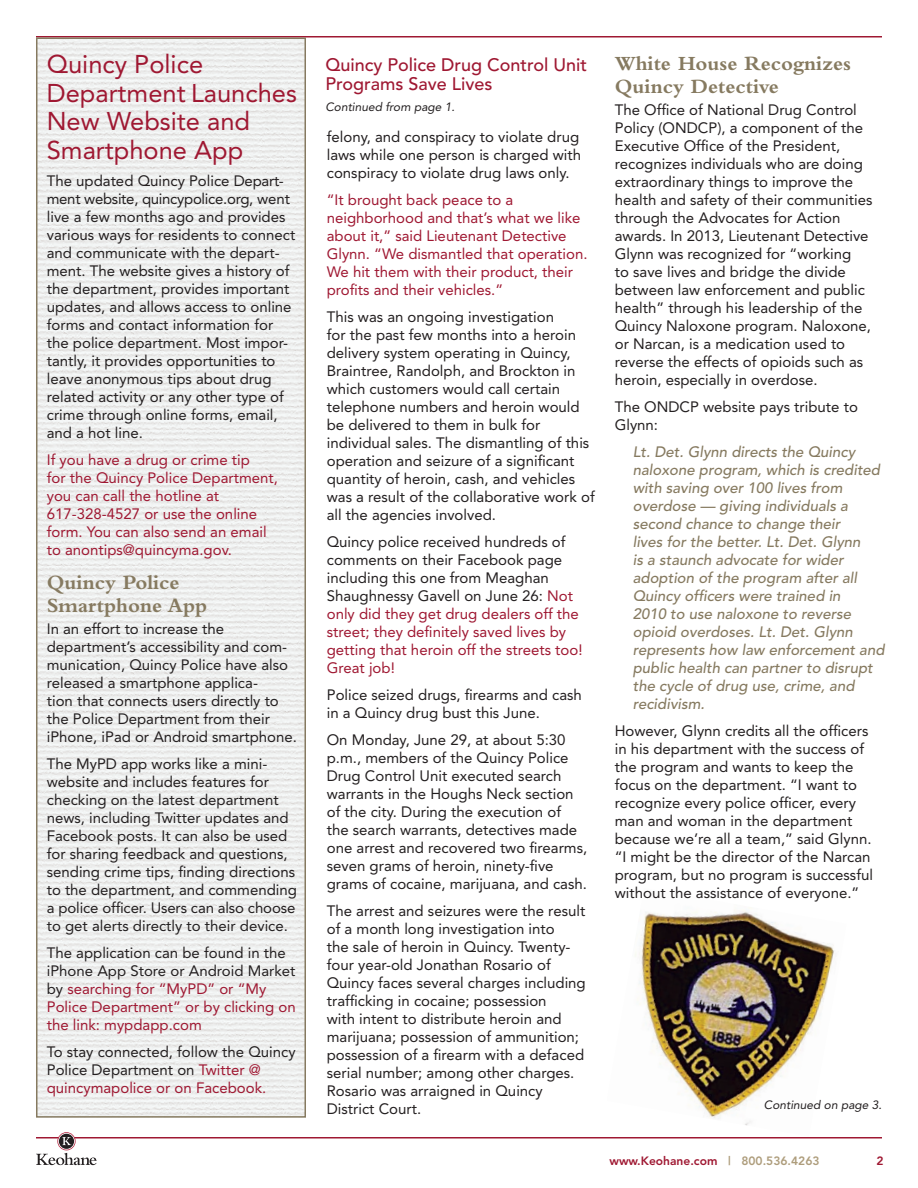
<style>
.page{position:relative;width:918px;height:1188px;background:#fff}
.page>*{position:absolute;margin:0;border:0;box-sizing:border-box;transform-origin:0 0}
.t1{font:25.5px/28.5px "Avenir";color:#9f1832}
.t2{font:700 21px/22.5px "Bembo";color:#867a60}
.t3{font:500 18px/19.5px "Avenir";color:#9f1832}
.t4{font:15px/18px "Avenir";color:#231f20}
.t5{font:15px/18px "Avenir";color:#9f1832}
.t6{font:italic 500 15px/18px "Avenir";color:#867a60}
.t7{font:italic 12px "Avenir";color:#231f20}
.t8{font:800 12px "Avenir";color:#9f1832}
.s1{color:#231f20}
.s2{color:#9f1832}
.s3{color:#ae9d7c}
</style>
<div class="page">
<img style="left:635px;top:910px;width:199px;height:216px">
<hr style="left:36px;top:36px;width:846px;height:2px;background:#9f1832">
<hr style="left:36px;top:1137px;width:846px;height:1px;background:#9f1832">
<svg style="left:36px;top:1132px;width:61px;height:33px"></svg>
<img style="left:39px;top:41px;width:264px;height:1074px">
<div style="left:36px;top:38px;width:270px;height:1080px;border:2px solid #867a60"></div>
<h1 class="t1" style="left:47px;top:50px;width:252px">Quincy Police<br>Department Launches<br>New Website and<br>Smartphone App</h1>
<p class="t4" style="left:47px;top:172px;width:250px">The updated Quincy Police Depart&shy;ment website, quincypolice.org, went live a few months ago and provides various ways for residents to connect and communicate with the depart&shy;ment. The website gives a history of the department, provides important updates, and allows access to online forms and contact information for the police department. Most impor&shy;tantly, it provides opportunities to leave anonymous tips about drug related activity or any other type of crime through online forms, email, and a hot line.</p>
<p class="t5" style="left:47px;top:451px;width:233px">If you have a drug or crime tip<br>for the Quincy Police Department, you can call the hotline at<br>617-328-4527 or use the online form. You can also send an email to anontips@quincyma.gov.</p>
<h2 class="t2" style="left:47px;top:571px;width:162px">Quincy Police<br>Smartphone App</h2>
<p class="t4" style="left:47px;top:620px;width:252px">In an effort to increase the department’s accessibility and com&shy;munication, Quincy Police have also released a smartphone applica-<br>tion that connects users directly to the Police Department from their iPhone, iPad or Android smartphone.</p>
<p class="t4" style="left:47px;top:755px;width:252px">The MyPD app works like a mini&shy;website and includes features for checking on the latest department news, including Twitter updates and Facebook posts. It can also be used for sharing feedback and questions, sending crime tips, finding directions to the department, and commending a police officer. Users can also choose to get alerts directly to their device.</p>
<p class="t5" style="left:47px;top:944px;width:251px"><span class="s1">The application can be found in the iPhone App Store or Android Market by</span> searching for “MyPD” or “My<br>Police Department” or by clicking on the link: mypdapp.com</p>
<p class="t4" style="left:47px;top:1043px;width:250px">To stay connected, follow the Quincy<br>Police Department on <span class="s2">Twitter @ quincymapolice or on Facebook.</span></p>
<p class="t3" style="left:326px;top:55px;width:263px">Quincy Police Drug Control Unit<br>Programs Save Lives</p>
<p class="t7" style="left:326px;top:100px;width:131px">Continued from page 1.</p>
<p class="t4" style="left:327px;top:127px;width:256px">felony, and conspiracy to violate drug laws while one person is charged with conspiracy to violate drug laws only.</p>
<p class="t5" style="left:327px;top:190px;width:262px">“It brought back peace to a neighborhood and that’s what we like about it,” said Lieutenant Detective Glynn. “We dismantled that operation.<br>We hit them with their product, their profits and their vehicles.”</p>
<p class="t4" style="left:327px;top:307px;width:269px">This was an ongoing investigation<br>for the past few months into a heroin delivery system operating in Quincy, Braintree, Randolph, and Brockton in which customers would call certain telephone numbers and heroin would be delivered to them in bulk for individual sales. The dismantling of this operation and seizure of a significant quantity of heroin, cash, and vehicles was a result of the collaborative work of all the agencies involved.</p>
<p class="t4" style="left:327px;top:532px;width:257px">Quincy police received hundreds of comments on their Facebook page including this one from Meaghan<br>Shaughnessy Gavell on June 26: <span class="s2">Not only did they get drug dealers off the street; they definitely saved lives by getting that heroin off the streets too!<br>Great job!</span></p>
<p class="t4" style="left:327px;top:685px;width:257px">Police seized drugs, firearms and cash in a Quincy drug bust this June.</p>
<p class="t4" style="left:327px;top:730px;width:262px">On Monday, June 29, at about 5:30 p.m., members of the Quincy Police Drug Control Unit executed search warrants in the Houghs Neck section of the city. During the execution of<br>the search warrants, detectives made one arrest and recovered two firearms, seven grams of heroin, ninety-five grams of cocaine, marijuana, and cash.</p>
<p class="t4" style="left:327px;top:901px;width:261px">The arrest and seizures were the result of a month long investigation into<br>the sale of heroin in Quincy. Twenty&shy;four year-old Jonathan Rosario of Quincy faces several charges including trafficking in cocaine; possession<br>with intent to distribute heroin and marijuana; possession of ammunition; possession of a firearm with a defaced serial number; among other charges.<br>Rosario was arraigned in Quincy District Court.</p>
<h2 class="t2" style="left:615px;top:52px;width:238px">White House Recognizes<br>Quincy Detective</h2>
<p class="t4" style="left:615px;top:101px;width:259px">The Office of National Drug Control Policy (ONDCP), a component of the Executive Office of the President, recognizes individuals who are doing extraordinary things to improve the health and safety of their communities through the Advocates for Action awards. In 2013, Lieutenant Detective Glynn was recognized for “working<br>to save lives and bridge the divide between law enforcement and public health” through his leadership of the Quincy Naloxone program. Naloxone, or Narcan, is a medication used to reverse the effects of opioids such as heroin, especially in overdose.</p>
<p class="t4" style="left:615px;top:398px;width:245px">The ONDCP website pays tribute to<br>Glynn:</p>
<p class="t6" style="left:633px;top:443px;width:253px">Lt. Det. Glynn directs the Quincy naloxone program, which is credited with saving over 100 lives from overdose — giving individuals a second chance to change their<br>lives for the better. Lt. Det. Glynn<br>is a staunch advocate for wider adoption of the program after all<br>Quincy officers were trained in<br>2010 to use naloxone to reverse opioid overdoses. Lt. Det. Glynn represents how law enforcement and public health can partner to disrupt the cycle of drug use, crime, and recidivism.</p>
<p class="t4" style="left:615px;top:722px;width:260px">However, Glynn credits all the officers in his department with the success of the program and wants to keep the focus on the department. “I want to recognize every police officer, every man and woman in the department because we’re all a team,” said Glynn. “I might be the director of the Narcan program, but no program is successful without the assistance of everyone.”</p>
<p class="t7" style="left:764px;top:1098px;width:120px">Continued on page 3.</p>
<p class="t8" style="left:609px;top:1154px;width:212px">www.Keohane.com <span class="s3">| 800.536.4263</span></p>
<p class="t8" style="left:876px;top:1154px;width:9px">2</p>
</div>
